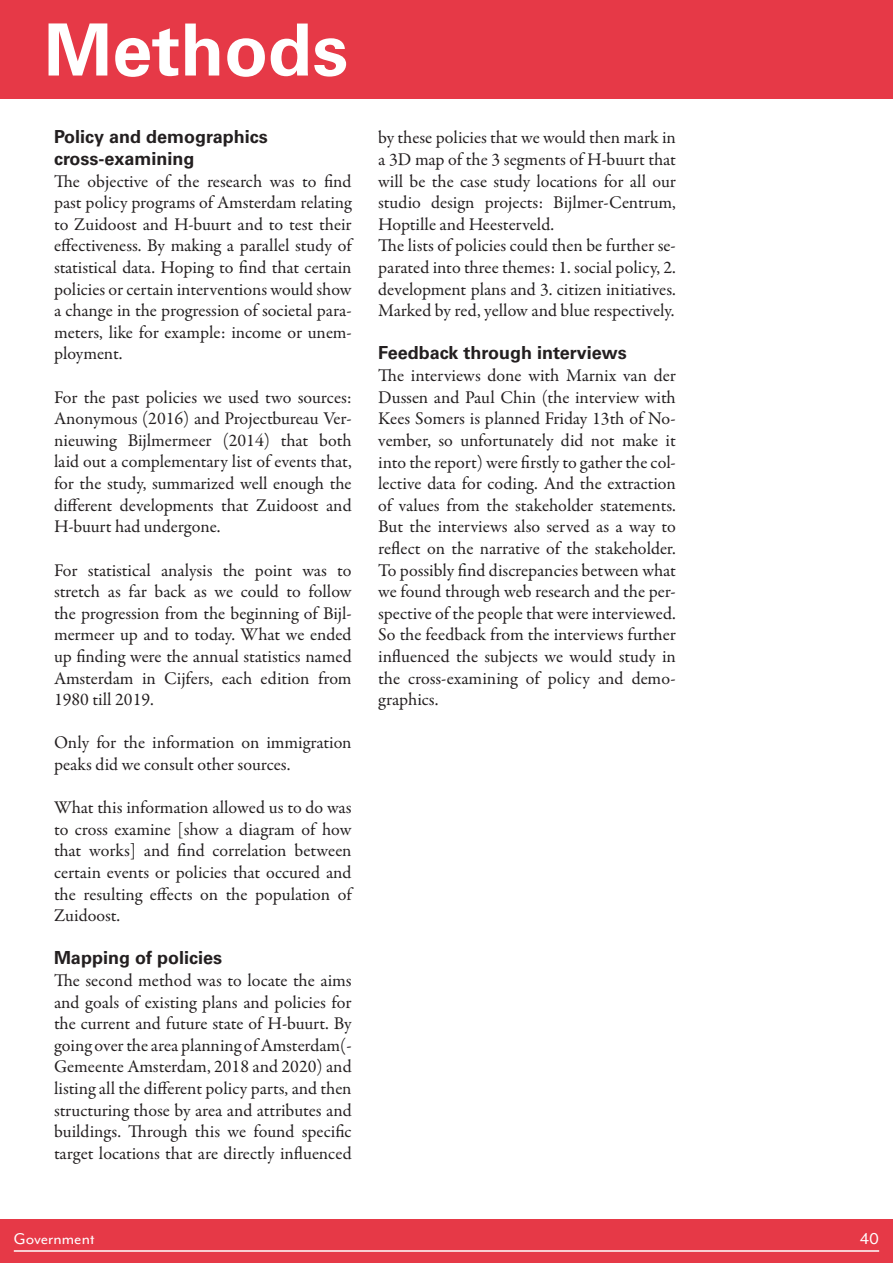
<style>
.page{position:relative;width:893px;height:1263px;background:#fff}
.page>*{position:absolute;margin:0;border:0;box-sizing:border-box;transform-origin:0 0}
.t1{font:700 72px "Univers LT Std";color:#fff}
.t2{font:18px/21.6px "Garamond Premr Pro";color:#231f20;text-align:justify}
.t3{font:700 18px "Univers LT Std";color:#231f20}
.t4{font:18px "Mr Eaves Mod OT";color:#fff}
</style>
<div class="page">
<div style="left:0;top:0;width:893px;height:99px;background:#e63947"></div>
<div style="left:0;top:1220px;width:893px;height:43px;background:#e63947"></div>
<hr style="left:14px;top:1250px;width:865px;height:2px;background:#fff">
<p class="t1" style="left:44px;top:8px;width:305px">Methods</p>
<p class="t3" style="left:54px;top:127px;width:215px">Policy and demographics</p>
<p class="t3" style="left:54px;top:148px;width:142px">cross-examining</p>
<p class="t2" style="left:54px;top:171px;width:299px">The objective of the research was to find past policy programs of Amsterdam relating to Zuidoost and H-buurt and to test their effectiveness. By making a parallel study of statistical data. Hoping to find that certain policies or certain interventions would show a change in the progression of societal para&shy;meters, like for example: income or unem&shy;ployment.</p>
<p class="t2" style="left:54px;top:387px;width:299px">For the past policies we used two sources:<br>Anonymous (2016) and Projectbureau Ver&shy;nieuwing Bijlmermeer (2014) that both laid out a complementary list of events that, for the study, summarized well enough the different developments that Zuidoost and H-buurt had undergone.</p>
<p class="t2" style="left:54px;top:559px;width:299px">For statistical analysis the point was to stretch as far back as we could to follow the progression from the beginning of Bijl&shy;mermeer up and to today. What we ended up finding were the annual statistics named Amsterdam in Cijfers, each edition from 1980 till 2019.</p>
<p class="t2" style="left:54px;top:732px;width:299px">Only for the information on immigration peaks did we consult other sources.</p>
<p class="t2" style="left:54px;top:797px;width:299px">What this information allowed us to do was to cross examine [show a diagram of how that works] and find correlation between certain events or policies that occured and the resulting effects on the population of Zuidoost.</p>
<p class="t3" style="left:54px;top:947px;width:170px">Mapping of policies</p>
<p class="t2" style="left:54px;top:970px;width:299px">The second method was to locate the aims and goals of existing plans and policies for the current and future state of H-buurt. By going over the area planning of Amsterdam(- Gemeente Amsterdam, 2018 and 2020) and listing all the different policy parts, and then structuring those by area and attributes and buildings. Through this we found specific target locations that are directly influenced</p>
<p class="t2" style="left:378px;top:127px;width:299px">by these policies that we would then mark in a 3D map of the 3 segments of H-buurt that will be the case study locations for all our studio design projects: Bijlmer-Centrum, Hoptille and Heesterveld.</p>
<p class="t2" style="left:378px;top:235px;width:299px">The lists of policies could then be further se&shy;parated into three themes: 1. social policy, 2. development plans and 3. citizen initiatives.<br>Marked by red, yellow and blue respectively.</p>
<p class="t3" style="left:378px;top:343px;width:250px">Feedback through interviews</p>
<p class="t2" style="left:378px;top:365px;width:299px">The interviews done with Marnix van der Dussen and Paul Chin (the interview with Kees Somers is planned Friday 13th of No&shy;vember, so unfortunately did not make it into the report) were firstly to gather the col&shy;lective data for coding. And the extraction of values from the stakeholder statements.<br>But the interviews also served as a way to reflect on the narrative of the stakeholder.<br>To possibly find discrepancies between what we found through web research and the per&shy;spective of the people that were interviewed.<br>So the feedback from the interviews further influenced the subjects we would study in the cross-examining of policy and demo&shy;graphics.</p>
<p class="t4" style="left:14px;top:1229px;width:83px">Government</p>
<p class="t4" style="left:860px;top:1229px;width:21px">40</p>
</div>
